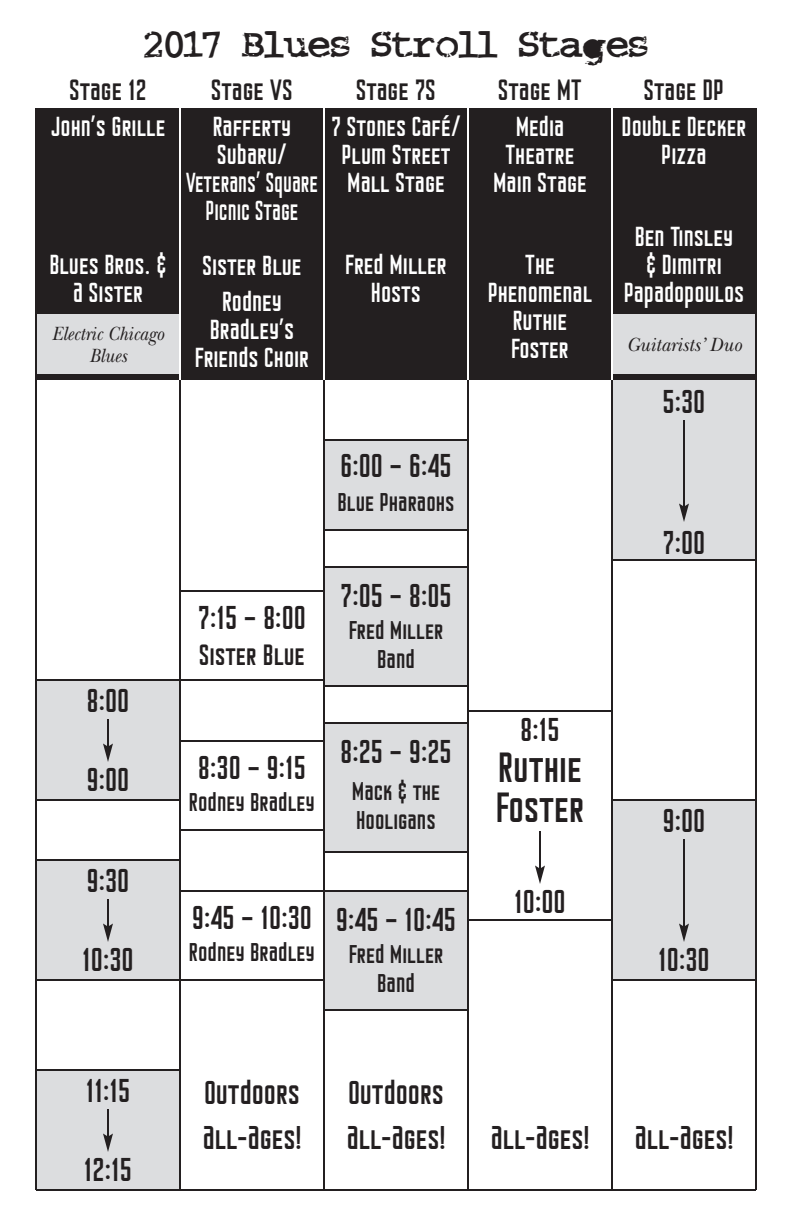
<style>
.page{position:relative;width:792px;height:1224px;background:#fff}
.page>*{position:absolute;margin:0;border:0;box-sizing:border-box;transform-origin:0 0}
.t1{font:46px "Crud Font";color:#231f20}
.t2{font:46px/40px "Nicotine Jazz";color:#231f20}
.t3{font:36px/79px "Nicotine Jazz";color:#231f20}
.t4{font:32px "Nicotine Jazz";color:#231f20}
.t5{font:30px/28px "Nicotine Jazz";color:#fff;text-align:center}
.t6{font:28px/28.6px "Nicotine Jazz";color:#231f20;text-align:center}
.t7{font:italic 20px/22px "New Baskerville";color:#231f20;text-align:center;scale:.9 1}
.t8{font:italic 20px "New Baskerville";color:#231f20;scale:.95 1}
</style>
<div class="page">
<div style="left:36px;top:314px;width:720px;height:60px;background:#dcdddf"></div>
<div style="left:324px;top:314px;width:144px;height:60px;background:#231f20"></div>
<div style="left:180px;top:314px;width:144px;height:66px;background:#231f20"></div>
<div style="left:468px;top:314px;width:144px;height:66px;background:#231f20"></div>
<div style="left:36px;top:108px;width:720px;height:206px;background:#231f20"></div>
<hr style="left:468px;top:710px;width:144px;height:2px;background:#231f20">
<hr style="left:539px;top:831px;width:2px;height:38px;background:#231f20">
<svg style="left:535px;top:866px;width:10px;height:18px"></svg>
<hr style="left:468px;top:919px;width:144px;height:2px;background:#231f20">
<div style="left:612px;top:800px;width:144px;height:180px;background:#dcdddf"></div>
<hr style="left:612px;top:979px;width:144px;height:2px;background:#231f20">
<hr style="left:612px;top:799px;width:144px;height:2px;background:#231f20">
<hr style="left:683px;top:839px;width:2px;height:88px;background:#231f20">
<svg style="left:679px;top:924px;width:10px;height:18px"></svg>
<div style="left:36px;top:860px;width:144px;height:120px;background:#dcdddf"></div>
<div style="left:324px;top:890px;width:144px;height:120px;background:#dcdddf"></div>
<hr style="left:36px;top:979px;width:144px;height:2px;background:#231f20">
<hr style="left:36px;top:859px;width:144px;height:2px;background:#231f20">
<div style="left:36px;top:374px;width:720px;height:6px;background:#231f20"></div>
<hr style="left:180px;top:679px;width:144px;height:2px;background:#231f20">
<hr style="left:180px;top:590px;width:144px;height:2px;background:#231f20">
<hr style="left:180px;top:829px;width:144px;height:2px;background:#231f20">
<hr style="left:180px;top:740px;width:144px;height:2px;background:#231f20">
<hr style="left:180px;top:979px;width:144px;height:2px;background:#231f20">
<hr style="left:180px;top:890px;width:144px;height:2px;background:#231f20">
<hr style="left:324px;top:1009px;width:144px;height:2px;background:#231f20">
<hr style="left:324px;top:890px;width:144px;height:2px;background:#231f20">
<div style="left:324px;top:566px;width:144px;height:120px;background:#dcdddf"></div>
<hr style="left:324px;top:685px;width:144px;height:2px;background:#231f20">
<hr style="left:324px;top:566px;width:144px;height:2px;background:#231f20">
<div style="left:324px;top:439px;width:144px;height:91px;background:#dcdddf"></div>
<hr style="left:324px;top:529px;width:144px;height:2px;background:#231f20">
<hr style="left:324px;top:439px;width:144px;height:2px;background:#231f20">
<div style="left:324px;top:722px;width:144px;height:130px;background:#dcdddf"></div>
<hr style="left:324px;top:851px;width:144px;height:2px;background:#231f20">
<hr style="left:324px;top:722px;width:144px;height:2px;background:#231f20">
<hr style="left:107px;top:899px;width:2px;height:28px;background:#231f20">
<svg style="left:103px;top:924px;width:10px;height:18px"></svg>
<div style="left:36px;top:1070px;width:144px;height:120px;background:#dcdddf"></div>
<hr style="left:36px;top:1069px;width:144px;height:2px;background:#231f20">
<hr style="left:107px;top:1109px;width:2px;height:28px;background:#231f20">
<svg style="left:103px;top:1134px;width:10px;height:18px"></svg>
<div style="left:36px;top:680px;width:144px;height:120px;background:#dcdddf"></div>
<hr style="left:36px;top:799px;width:144px;height:2px;background:#231f20">
<hr style="left:36px;top:679px;width:144px;height:2px;background:#231f20">
<hr style="left:107px;top:719px;width:2px;height:28px;background:#231f20">
<svg style="left:103px;top:744px;width:10px;height:18px"></svg>
<div style="left:612px;top:380px;width:144px;height:180px;background:#dcdddf"></div>
<hr style="left:612px;top:559px;width:144px;height:2px;background:#231f20">
<hr style="left:683px;top:420px;width:2px;height:87px;background:#231f20">
<svg style="left:679px;top:504px;width:10px;height:18px"></svg>
<hr style="left:179px;top:80px;width:2px;height:300px;background:#fff">
<hr style="left:323px;top:80px;width:2px;height:300px;background:#fff">
<hr style="left:467px;top:80px;width:2px;height:300px;background:#fff">
<hr style="left:611px;top:80px;width:2px;height:300px;background:#fff">
<hr style="left:755px;top:108px;width:2px;height:1082px;background:#231f20">
<hr style="left:179px;top:380px;width:2px;height:810px;background:#231f20">
<hr style="left:35px;top:108px;width:2px;height:1082px;background:#231f20">
<hr style="left:323px;top:380px;width:2px;height:810px;background:#231f20">
<hr style="left:467px;top:380px;width:2px;height:810px;background:#231f20">
<hr style="left:611px;top:380px;width:2px;height:810px;background:#231f20">
<hr style="left:36px;top:1189px;width:720px;height:2px;background:#231f20">
<h1 class="t1" style="left:144px;top:15px;width:506px">2017 Blues Stroll Stages</h1>
<p class="t4" style="left:69px;top:79px;width:79px">Stage 12</p>
<p class="t5" style="left:51px;top:115px;width:116px">John’s Grille</p>
<p class="t4" style="left:211px;top:79px;width:83px">Stage VS</p>
<p class="t4" style="left:356px;top:79px;width:81px">Stage 7S</p>
<p class="t4" style="left:498px;top:79px;width:85px">Stage MT</p>
<p class="t4" style="left:644px;top:79px;width:82px">Stage DP</p>
<p class="t5" style="left:186px;top:115px;width:134px">Rafferty<br>Subaru/<br>Veterans’ Square<br>Picnic Stage</p>
<p class="t5" style="left:331px;top:115px;width:131px">7 Stones Café/<br>Plum Street<br>Mall Stage</p>
<p class="t5" style="left:493px;top:115px;width:95px">Media<br>Theatre<br>Main Stage</p>
<p class="t5" style="left:622px;top:115px;width:126px">Double Decker<br>Pizza</p>
<p class="t5" style="left:624px;top:225px;width:122px">Ben Tinsley<br>&amp; Dimitri<br>Papadopoulos</p>
<p class="t5" style="left:49px;top:253px;width:119px">Blues Bros. &amp;<br>A Sister</p>
<p class="t5" style="left:345px;top:253px;width:103px">Fred Miller<br>Hosts</p>
<p class="t5" style="left:488px;top:253px;width:106px">The<br>Phenomenal<br>Ruthie<br>Foster</p>
<p class="t5" style="left:202px;top:250px;width:101px;line-height:36px">Sister Blue<br>Rodney</p>
<p class="t5" style="left:195px;top:318px;width:116px">Bradley’s<br>Friends Choir</p>
<p class="t7" style="left:52px;top:322px;width:125px">Electric Chicago<br>Blues</p>
<p class="t8" style="left:627px;top:332px;width:122px">Guitarists’ Duo</p>
<p class="t3" style="left:87px;top:664px;width:44px">8:00<br>9:00</p>
<p class="t3" style="left:82px;top:844px;width:53px">9:30<br>10:30</p>
<p class="t3" style="left:84px;top:1054px;width:50px">11:15<br>12:15</p>
<p class="t3" style="left:340px;top:429px;width:113px">6:00 – 6:45</p>
<p class="t6" style="left:337px;top:491px;width:119px">Blue Pharaohs</p>
<p class="t3" style="left:198px;top:581px;width:109px">7:15 – 8:00</p>
<p class="t4" style="left:199px;top:644px;width:107px">Sister Blue</p>
<p class="t3" style="left:340px;top:559px;width:113px">7:05 – 8:05</p>
<p class="t6" style="left:349px;top:619px;width:96px">Fred Miller<br>Band</p>
<p class="t3" style="left:198px;top:731px;width:109px">8:30 – 9:15</p>
<p class="t6" style="left:189px;top:791px;width:128px">Rodney Bradley</p>
<p class="t3" style="left:340px;top:715px;width:113px">8:25 – 9:25</p>
<p class="t6" style="left:352px;top:780px;width:90px;text-align:left">Mack &amp; the<br>Hooligans</p>
<p class="t3" style="left:192px;top:881px;width:122px">9:45 – 10:30</p>
<p class="t6" style="left:189px;top:941px;width:128px">Rodney Bradley</p>
<p class="t3" style="left:336px;top:883px;width:122px">9:45 – 10:45</p>
<p class="t6" style="left:349px;top:943px;width:96px">Fred Miller<br>Band</p>
<p class="t3" style="left:520px;top:693px;width:41px">8:15</p>
<h1 class="t2" style="left:496px;top:752px;width:90px">Ruthie<br>Foster</h1>
<p class="t3" style="left:514px;top:865px;width:53px">10:00</p>
<p class="t3" style="left:663px;top:365px;width:44px">5:30</p>
<p class="t3" style="left:663px;top:506px;width:44px">7:00</p>
<p class="t3" style="left:663px;top:784px;width:44px">9:00</p>
<p class="t3" style="left:658px;top:923px;width:53px">10:30</p>
<p class="t3" style="left:202px;top:1073px;width:101px;line-height:45px">Outdoors<br>All-Ages!</p>
<p class="t3" style="left:346px;top:1073px;width:389px;line-height:45px">Outdoors<br>All-Ages! All-Ages! All-Ages!</p>
</div>
